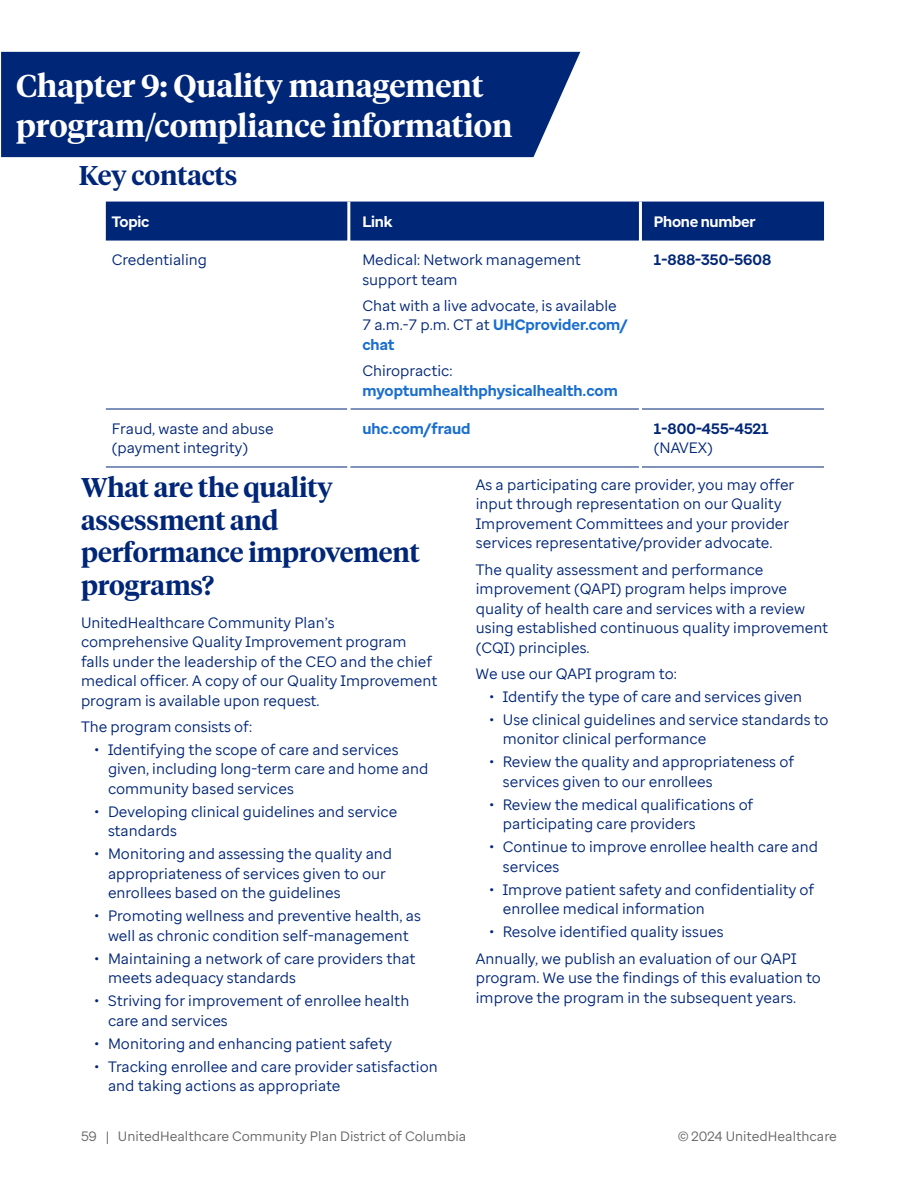
<style>
.page{position:relative;width:918px;height:1188px;background:#fff}
.page>*{position:absolute;margin:0;border:0;box-sizing:border-box;transform-origin:0 0}
.BLUE_CHAPTER_HEADLINE{font:600 31.5px/40.5px "UHC Serif Headline";color:#fff}
.BLUE_MAIN_HEADER_NEW{font:600 27px/32.4px "UHC Serif Headline";letter-spacing:-.005em;color:#002677}
.BODY{font:15px/19.5px "Enterprise Sans";color:#002677}
.BODY-2{font:700 15px/19.5px "Enterprise Sans";color:#196ecf}
.Body{font:15px/19.5px "Enterprise Sans";color:#002677}
.BODY-3{font:700 15px/19.5px "Enterprise Sans";color:#002677}
.t1{font:700 15px "Enterprise Sans";letter-spacing:-.02em;color:#fff}
.t2{font:13.5px "Enterprise Sans";color:#636466}
.s1{font-weight:700;color:#196ecf}
.s2{font-weight:400;color:#002677}
.s3{font-weight:400}
</style>
<div class="page">
<div style="left:1px;top:52px;width:579px;height:105px;background:#002677"></div>
<div style="left:106px;top:202px;width:718px;height:38px;background:#002677"></div>
<hr style="left:106px;top:240px;width:241px;height:1px;background:#002677">
<hr style="left:350px;top:240px;width:289px;height:1px;background:#002677">
<hr style="left:642px;top:240px;width:182px;height:1px;background:#002677">
<hr style="left:106px;top:409px;width:241px;height:1px;background:#002677">
<hr style="left:350px;top:409px;width:289px;height:1px;background:#002677">
<hr style="left:642px;top:409px;width:182px;height:1px;background:#002677">
<hr style="left:106px;top:467px;width:241px;height:1px;background:#002677">
<hr style="left:350px;top:467px;width:289px;height:1px;background:#002677">
<hr style="left:642px;top:467px;width:182px;height:1px;background:#002677">
<hr style="left:347px;top:202px;width:3px;height:38px;background:#fff">
<hr style="left:639px;top:202px;width:3px;height:38px;background:#fff">
<p class="BLUE_CHAPTER_HEADLINE" style="left:16px;top:64px;width:498px">Chapter 9: Quality management program/compliance information</p>
<p class="BLUE_MAIN_HEADER_NEW" style="left:79px;top:158px;width:160px">Key contacts</p>
<p class="t1" style="left:112px;top:211px;width:39px">Topic</p>
<p class="t1" style="left:362px;top:211px;width:32px">Link</p>
<p class="t1" style="left:654px;top:211px;width:103px">Phone number</p>
<p class="Body" style="left:112px;top:250px;width:97px">Credentialing</p>
<p class="BODY" style="left:362px;top:250px;width:220px">Medical: Network management support team</p>
<p class="BODY" style="left:362px;top:296px;width:267px">Chat with a live advocate, is available<br>7 a.m.-7 p.m. CT at <span class="s1">UHCprovider.com/ chat</span></p>
<p class="BODY-2" style="left:362px;top:361px;width:257px"><span class="s2">Chiropractic: </span>myoptumhealthphysicalhealth.com</p>
<p class="BODY-3" style="left:654px;top:250px;width:119px">1-888-350-5608</p>
<p class="Body" style="left:112px;top:419px;width:163px">Fraud, waste and abuse (payment integrity)</p>
<p class="BODY-2" style="left:362px;top:419px;width:110px">uhc.com/fraud</p>
<p class="BODY-3" style="left:654px;top:419px;width:116px">1-800-455-4521 <span class="s3">(NAVEX)</span></p>
<p class="BLUE_MAIN_HEADER_NEW" style="left:81px;top:470px;width:340px">What are the quality assessment and performance improvement programs?</p>
<p class="BODY" style="left:81px;top:612px;width:358px">UnitedHealthcare Community Plan’s comprehensive Quality Improvement program falls under the leadership of the CEO and the chief medical officer. A copy of our Quality Improvement program is available upon request.</p>
<p class="BODY" style="left:81px;top:717px;width:173px">The program consists of:</p>
<p class="BODY" style="left:108px;top:740px;width:322px;text-indent:-14px">• Identifying the scope of care and services given, including long-term care and home and community based services</p>
<p class="BODY" style="left:108px;top:802px;width:291px;text-indent:-14px">• Developing clinical guidelines and service standards</p>
<p class="BODY" style="left:108px;top:844px;width:286px;text-indent:-14px">• Monitoring and assessing the quality and appropriateness of services given to our enrollees based on the guidelines</p>
<p class="BODY" style="left:94px;top:906px;width:328px;text-align:center">• Promoting wellness and preventive health, as well as chronic condition self-management</p>
<p class="BODY" style="left:108px;top:949px;width:309px;text-indent:-14px">• Maintaining a network of care providers that meets adequacy standards</p>
<p class="BODY" style="left:108px;top:991px;width:303px;text-indent:-14px">• Striving for improvement of enrollee health care and services</p>
<p class="BODY" style="left:94px;top:1034px;width:299px">• Monitoring and enhancing patient safety</p>
<p class="BODY" style="left:108px;top:1057px;width:331px;text-indent:-14px">• Tracking enrollee and care provider satisfaction and taking actions as appropriate</p>
<p class="BODY" style="left:476px;top:475px;width:320px">As a participating care provider, you may offer input through representation on our Quality Improvement Committees and your provider services representative/provider advocate.</p>
<p class="BODY" style="left:476px;top:559px;width:354px">The quality assessment and performance improvement (QAPI) program helps improve quality of health care and services with a review using established continuous quality improvement (CQI) principles.</p>
<p class="BODY" style="left:476px;top:664px;width:202px">We use our QAPI program to:</p>
<p class="BODY" style="left:489px;top:687px;width:314px">• Identify the type of care and services given</p>
<p class="BODY" style="left:503px;top:710px;width:327px;text-indent:-14px">• Use clinical guidelines and service standards to monitor clinical performance</p>
<p class="BODY" style="left:503px;top:752px;width:293px;text-indent:-14px">• Review the quality and appropriateness of services given to our enrollees</p>
<p class="BODY" style="left:503px;top:795px;width:252px;text-indent:-14px">• Review the medical qualifications of participating care providers</p>
<p class="BODY" style="left:503px;top:837px;width:317px;text-indent:-14px">• Continue to improve enrollee health care and services</p>
<p class="BODY" style="left:503px;top:880px;width:313px;text-indent:-14px">• Improve patient safety and confidentiality of enrollee medical information</p>
<p class="BODY" style="left:489px;top:922px;width:236px">• Resolve identified quality issues</p>
<p class="BODY" style="left:476px;top:949px;width:347px">Annually, we publish an evaluation of our QAPI program. We use the findings of this evaluation to improve the program in the subsequent years.</p>
<p class="t2" style="left:81px;top:1128px;width:387px">59 | UnitedHealthcare Community Plan District of Columbia</p>
<p class="t2" style="left:678px;top:1128px;width:161px">© 2024 UnitedHealthcare</p>
</div>
